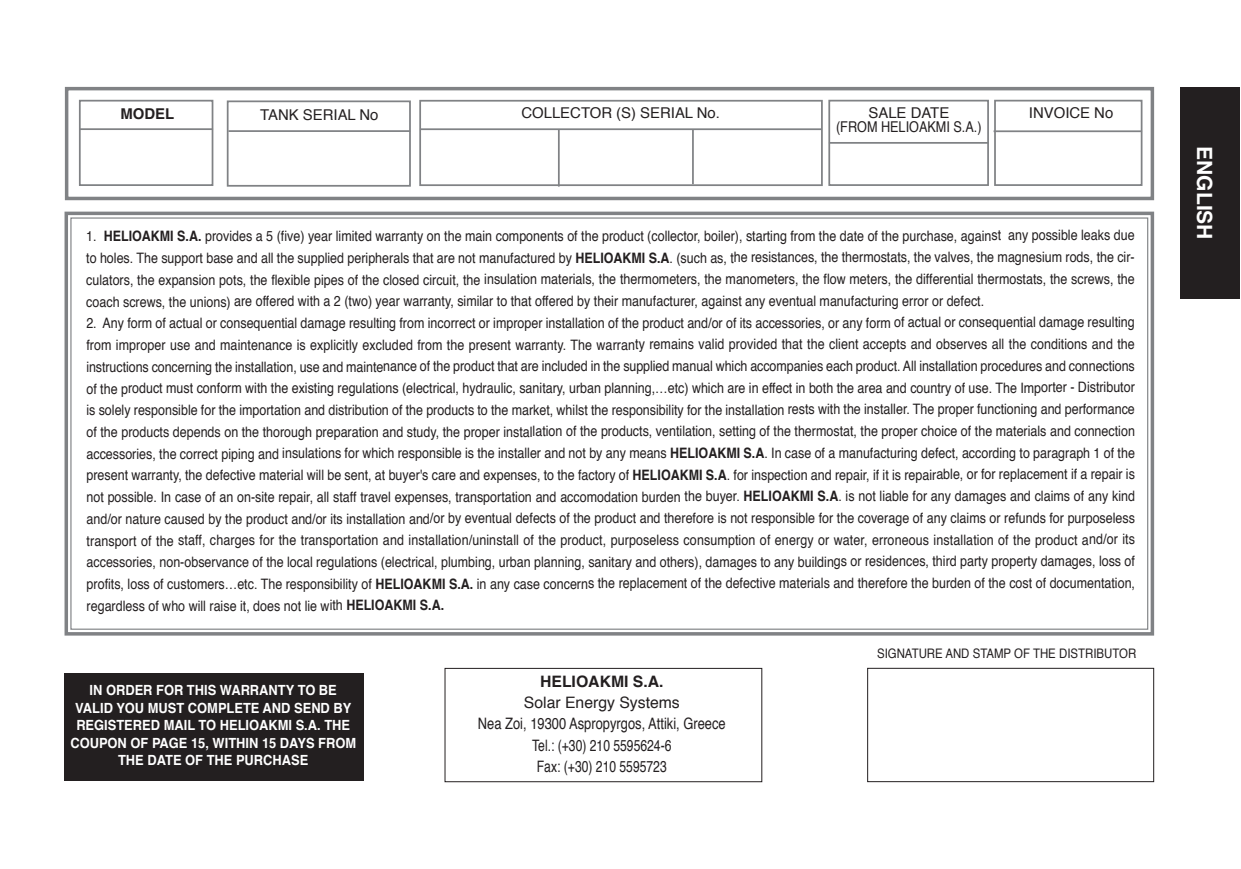
<style>
.page{position:relative;width:1241px;height:869px;background:#fff}
.page>*{position:absolute;margin:0;border:0;box-sizing:border-box;transform-origin:0 0}
.t1{font:700 21px "Helvetica";color:#fff}
.t2{font:15.75px/21px "Helvetica";color:#231f20;text-align:center}
.t3{font:700 15.75px "Helvetica";color:#231f20}
.t4{font:14.88px "Helvetica";color:#231f20}
.t5{font:14.88px "Helvetica";color:#231f20;scale:.85 1}
.t6{font:700 14.88px "Helvetica";color:#231f20}
.t7{font:14.35px/21.7px "Helvetica";color:#231f20;text-align:justify;scale:.87 1}
.t8{font:700 14px/17.5px "Helvetica";color:#fff;text-align:center;scale:.92 1}
.t9{font:13.12px "Helvetica";color:#231f20;scale:.87 1}
.s1{font-weight:700}
</style>
<div class="page">
<div style="left:1179px;top:88px;width:60px;height:211px;background:#231f20"></div>
<div style="left:64px;top:211px;width:1089px;height:424px;border:4px solid #808285"></div>
<div style="left:65px;top:672px;width:299px;height:108px;background:#231f20"></div>
<div style="left:65px;top:87px;width:1088px;height:113px;border:4px solid #808285"></div>
<div style="left:79px;top:100px;width:134px;height:86px;border:2px solid #808285"></div>
<div style="left:227px;top:100px;width:184px;height:86px;border:2px solid #808285"></div>
<hr style="left:80px;top:128px;width:133px;height:2px;background:#808285">
<hr style="left:228px;top:130px;width:182px;height:2px;background:#808285">
<div style="left:419px;top:100px;width:403px;height:86px;border:2px solid #808285"></div>
<hr style="left:420px;top:128px;width:401px;height:2px;background:#808285">
<div style="left:993px;top:100px;width:149px;height:86px;border:2px solid #808285"></div>
<hr style="left:993px;top:130px;width:148px;height:2px;background:#808285">
<div style="left:828px;top:100px;width:160px;height:86px;border:2px solid #808285"></div>
<hr style="left:828px;top:142px;width:160px;height:2px;background:#808285">
<hr style="left:558px;top:129px;width:1px;height:57px;background:#808285">
<hr style="left:692px;top:129px;width:1px;height:55px;background:#808285">
<div style="left:867px;top:667px;width:286px;height:114px;border:1px solid #231f20"></div>
<div style="left:444px;top:667px;width:318px;height:114px;border:1px solid #231f20"></div>
<p class="t6" style="left:120px;top:107px;width:55px">MODEL</p>
<p class="t4" style="left:260px;top:109px;width:120px">TANK SERIAL No</p>
<p class="t4" style="left:521px;top:106px;width:200px">COLLECTOR (S) SERIAL No.</p>
<p class="t4" style="left:868px;top:106px;width:82px">SALE DATE</p>
<p class="t4" style="left:1028px;top:106px;width:86px">INVOICE No</p>
<p class="t5" style="left:836px;top:120px;width:173px">(FROM HELIOAKMI S.A.)</p>
<p class="t7" style="left:86px;top:226px;width:1206px">1. <span class="s1">HELIOAKMI S.A.</span> provides a 5 (five) year limited warranty on the main components of the product (collector, boiler), starting from the date of the purchase, against any possible leaks due to holes. The support base and all the supplied peripherals that are not manufactured by <span class="s1">HELIOAKMI S.A</span>. (such as, the resistances, the thermostats, the valves, the magnesium rods, the cir&shy;culators, the expansion pots, the flexible pipes of the closed circuit, the insulation materials, the thermometers, the manometers, the flow meters, the differential thermostats, the screws, the coach screws, the unions) are offered with a 2 (two) year warranty, similar to that offered by their manufacturer, against any eventual manufacturing error or defect.</p>
<p class="t7" style="left:86px;top:313px;width:1206px">2. Any form of actual or consequential damage resulting from incorrect or improper installation of the product and/or of its accessories, or any form of actual or consequential damage resulting from improper use and maintenance is explicitly excluded from the present warranty. The warranty remains valid provided that the client accepts and observes all the conditions and the instructions concerning the installation, use and maintenance of the product that are included in the supplied manual which accompanies each product. All installation procedures and connections of the product must conform with the existing regulations (electrical, hydraulic, sanitary, urban planning,…etc) which are in effect in both the area and country of use. The Importer - Distributor is solely responsible for the importation and distribution of the products to the market, whilst the responsibility for the installation rests with the installer. The proper functioning and performance of the products depends on the thorough preparation and study, the proper installation of the products, ventilation, setting of the thermostat, the proper choice of the materials and connection accessories, the correct piping and insulations for which responsible is the installer and not by any means <span class="s1">HELIOAKMI S.A</span>. In case of a manufacturing defect, according to paragraph 1 of the present warranty, the defective material will be sent, at buyer's care and expenses, to the factory of <span class="s1">HELIOAKMI S.A</span>. for inspection and repair, if it is repairable, or for replacement if a repair is not possible. In case of an on-site repair, all staff travel expenses, transportation and accomodation burden the buyer. <span class="s1">HELIOAKMI S.A</span>. is not liable for any damages and claims of any kind and/or nature caused by the product and/or its installation and/or by eventual defects of the product and therefore is not responsible for the coverage of any claims or refunds for purposeless transport of the staff, charges for the transportation and installation/uninstall of the product, purposeless consumption of energy or water, erroneous installation of the product and/or its accessories, non-observance of the local regulations (electrical, plumbing, urban planning, sanitary and others), damages to any buildings or residences, third party property damages, loss of profits, loss of customers…etc. The responsibility of <span class="s1">HELIOAKMI S.A.</span> in any case concerns the replacement of the defective materials and therefore the burden of the cost of documentation, regardless of who will raise it, does not lie with <span class="s1">HELIOAKMI S.A.</span></p>
<p class="t8" style="left:70px;top:682px;width:312px">IN ORDER FOR THIS WARRANTY TO BE<br>VALID YOU MUST COMPLETE AND SEND BY<br>REGISTERED MAIL TO HELIOAKMI S.A. THE<br>COUPON OF PAGE 15, WITHIN 15 DAYS FROM<br>THE DATE OF THE PURCHASE</p>
<p class="t3" style="left:540px;top:675px;width:125px">HELIOAKMI S.A.</p>
<p class="t2" style="left:478px;top:693px;width:249px">Solar Energy Systems<br>Nea Zoi, 19300 Aspropyrgos, Attiki, Greece<br>Tel.: (+30) 210 5595624-6<br>Fax: (+30) 210 5595723</p>
<p class="t9" style="left:876px;top:648px;width:299px">SIGNATURE AND STAMP OF THE DISTRIBUTOR</p>
<h1 class="t1" style="left:1213px;top:146px;width:95px;rotate:90deg">ENGLISH</h1>
</div>
